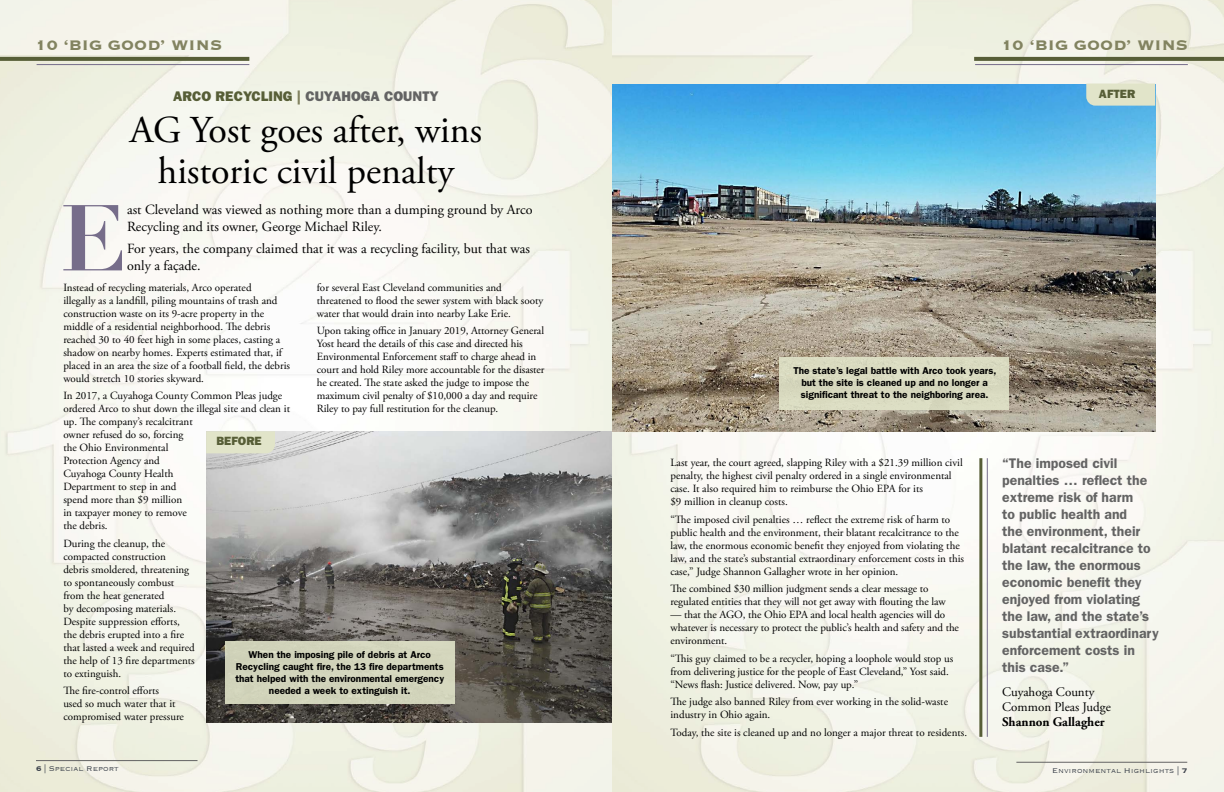
<style>
.page{position:relative;width:1224px;height:792px;background:#fff}
.page>*{position:absolute;margin:0;border:0;box-sizing:border-box;transform-origin:0 0}
.Paragraph{font:700 91.7px "Didot";color:#766d8a}
.Heading_2{font:38px/41px "Adobe Garamond Pro";color:#000;text-align:center}
.t1{font:700 18px "Copperplate";letter-spacing:.01em;color:#828360}
.Paragraph-2{font:600 14px/17px "ITC Franklin Gothic Std";color:#636363}
.Paragraph-3{font:14px/17px "Adobe Garamond Pro";color:#000}
.Heading_1{font:14px "ITC Franklin Gothic Std Hvy";letter-spacing:.005em;color:#636363}
.Paragraph-4{font:13px/15px "Adobe Garamond Pro";color:#000}
.Paragraph-5{font:12px "ITC Franklin Gothic Std Hvy";color:#575e37}
.Paragraph-6{font:11px/13px "Adobe Garamond Pro";color:#000}
.Paragraph-7{font:600 10px/12px "ITC Franklin Gothic Std";color:#000;text-align:center}
.t2{font:300 9px "Copperplate";color:#3e444d}
.s1{color:#575e37}
.s2{color:#828360}
.s3{font-weight:700}
</style>
<div class="page">
<img style="left:0;top:0;width:1224px;height:792px">
<hr style="left:1016px;top:762px;width:171px;height:1px;background:#636363">
<svg style="left:974px;top:57px;width:250px;height:4px"></svg>
<hr style="left:975px;top:64px;width:213px;height:1px;background:#766d8a">
<svg style="left:0;top:57px;width:249px;height:4px"></svg>
<hr style="left:37px;top:64px;width:212px;height:1px;background:#766d8a">
<hr style="left:36px;top:760px;width:162px;height:1px;background:#636363">
<img style="left:206px;top:431px;width:406px;height:291px">
<div style="left:206px;top:431px;width:69px;height:22px;background:#e1e4c9"></div>
<img style="left:612px;top:84px;width:543px;height:347px">
<hr style="left:979px;top:458px;width:3px;height:279px;background:#575e37">
<div style="left:1086px;top:84px;width:69px;height:22px;background:#e1e4c9"></div>
<hr style="left:987px;top:458px;width:1px;height:279px;background:#766d8a">
<div style="left:225px;top:641px;width:229px;height:63px;background:#d2d4bb"></div>
<div style="left:780px;top:357px;width:229px;height:53px;background:#d9dac0"></div>
<h3 class="t1" style="left:36px;top:33px;width:188px">10 ‘BIG GOOD’ WINS</h3>
<h3 class="t1" style="left:1001px;top:33px;width:188px">10 ‘BIG GOOD’ WINS</h3>
<p class="Heading_1" style="left:173px;top:88px;width:267px"><span class="s1">ARCO RECYCLING</span> <span class="s2">|</span> CUYAHOGA COUNTY</p>
<p class="Heading_2" style="left:130px;top:111px;width:354px">AG Yost goes after, wins historic civil penalty</p>
<p class="Paragraph" style="left:60px;top:180px;width:68px">E</p>
<p class="Paragraph-3" style="left:127px;top:202px;width:407px">ast Cleveland was viewed as nothing more than a dumping ground by Arco<br>Recycling and its owner, George Michael Riley.</p>
<p class="Paragraph-3" style="left:127px;top:240px;width:404px">For years, the company claimed that it was a recycling facility, but that was only a façade.</p>
<p class="Paragraph-6" style="left:63px;top:281px;width:228px">Instead of recycling materials, Arco operated<br>illegally as a landfill, piling mountains of trash and construction waste on its 9-acre property in the middle of a residential neighborhood. The debris reached 30 to 40 feet high in some places, casting a shadow on nearby homes. Experts estimated that, if placed in an area the size of a football field, the debris would stretch 10 stories skyward.</p>
<p class="Paragraph-6" style="left:63px;top:389px;width:228px">In 2017, a Cuyahoga County Common Pleas judge ordered Arco to shut down the illegal site and clean it up. The company’s recalcitrant<br>owner refused do so, forcing<br>the Ohio Environmental<br>Protection Agency and<br>Cuyahoga County Health<br>Department to step in and<br>spend more than $9 million<br>in taxpayer money to remove<br>the debris.</p>
<p class="Paragraph-6" style="left:63px;top:537px;width:133px">During the cleanup, the compacted construction<br>debris smoldered, threatening to spontaneously combust from the heat generated<br>by decomposing materials.<br>Despite suppression efforts, the debris erupted into a fire that lasted a week and required the help of 13 fire departments to extinguish.</p>
<p class="Paragraph-6" style="left:63px;top:684px;width:122px">The fire-control efforts<br>used so much water that it compromised water pressure</p>
<p class="Paragraph-6" style="left:317px;top:281px;width:228px">for several East Cleveland communities and threatened to flood the sewer system with black sooty water that would drain into nearby Lake Erie.</p>
<p class="Paragraph-6" style="left:317px;top:324px;width:229px">Upon taking office in January 2019, Attorney General Yost heard the details of this case and directed his Environmental Enforcement staff to charge ahead in court and hold Riley more accountable for the disaster he created. The state asked the judge to impose the maximum civil penalty of $10,000 a day and require Riley to pay full restitution for the cleanup.</p>
<p class="Paragraph-5" style="left:216px;top:434px;width:47px">BEFORE</p>
<p class="Paragraph-7" style="left:235px;top:648px;width:210px">When the imposing pile of debris at Arco Recycling caught fire, the 13 fire departments that helped with the environmental emergency needed a week to extinguish it.</p>
<p class="t2" style="left:36px;top:763px;width:84px"><span class="s3">6</span> | Special Report</p>
<p class="Paragraph-5" style="left:1099px;top:86px;width:38px">AFTER</p>
<p class="Paragraph-7" style="left:793px;top:364px;width:204px">The state’s legal battle with Arco took years, but the site is cleaned up and no longer a significant threat to the neighboring area.</p>
<p class="Paragraph-6" style="left:670px;top:457px;width:294px">Last year, the court agreed, slapping Riley with a $21.39 million civil penalty, the highest civil penalty ordered in a single environmental case. It also required him to reimburse the Ohio EPA for its<br>$9 million in cleanup costs.</p>
<p class="Paragraph-6" style="left:670px;top:513px;width:295px">“The imposed civil penalties … reflect the extreme risk of harm to public health and the environment, their blatant recalcitrance to the law, the enormous economic benefit they enjoyed from violating the law, and the state’s substantial extraordinary enforcement costs in this case,” Judge Shannon Gallagher wrote in her opinion.</p>
<p class="Paragraph-6" style="left:670px;top:583px;width:277px">The combined $30 million judgment sends a clear message to regulated entities that they will not get away with flouting the law</p>
<p class="Paragraph-6" style="left:670px;top:609px;width:290px">— that the AGO, the Ohio EPA and local health agencies will do whatever is necessary to protect the public’s health and safety and the environment.</p>
<p class="Paragraph-6" style="left:670px;top:652px;width:284px">“This guy claimed to be a recycler, hoping a loophole would stop us from delivering justice for the people of East Cleveland,” Yost said. “News flash: Justice delivered. Now, pay up.”</p>
<p class="Paragraph-6" style="left:670px;top:696px;width:279px">The judge also banned Riley from ever working in the solid-waste industry in Ohio again.</p>
<p class="Paragraph-6" style="left:670px;top:726px;width:298px">Today, the site is cleaned up and no longer a major threat to residents.</p>
<p class="Paragraph-2" style="left:1002px;top:455px;width:158px">“The imposed civil penalties … reflect the extreme risk of harm<br>to public health and<br>the environment, their blatant recalcitrance to the law, the enormous economic benefit they enjoyed from violating the law, and the state’s substantial extraordinary enforcement costs in this case.”</p>
<p class="Paragraph-4" style="left:1002px;top:685px;width:110px">Cuyahoga County<br>Common Pleas Judge<br><span class="s3">Shannon Gallagher</span></p>
<p class="t2" style="left:1052px;top:764px;width:137px">Environmental Highlights | <span class="s3">7</span></p>
</div>
